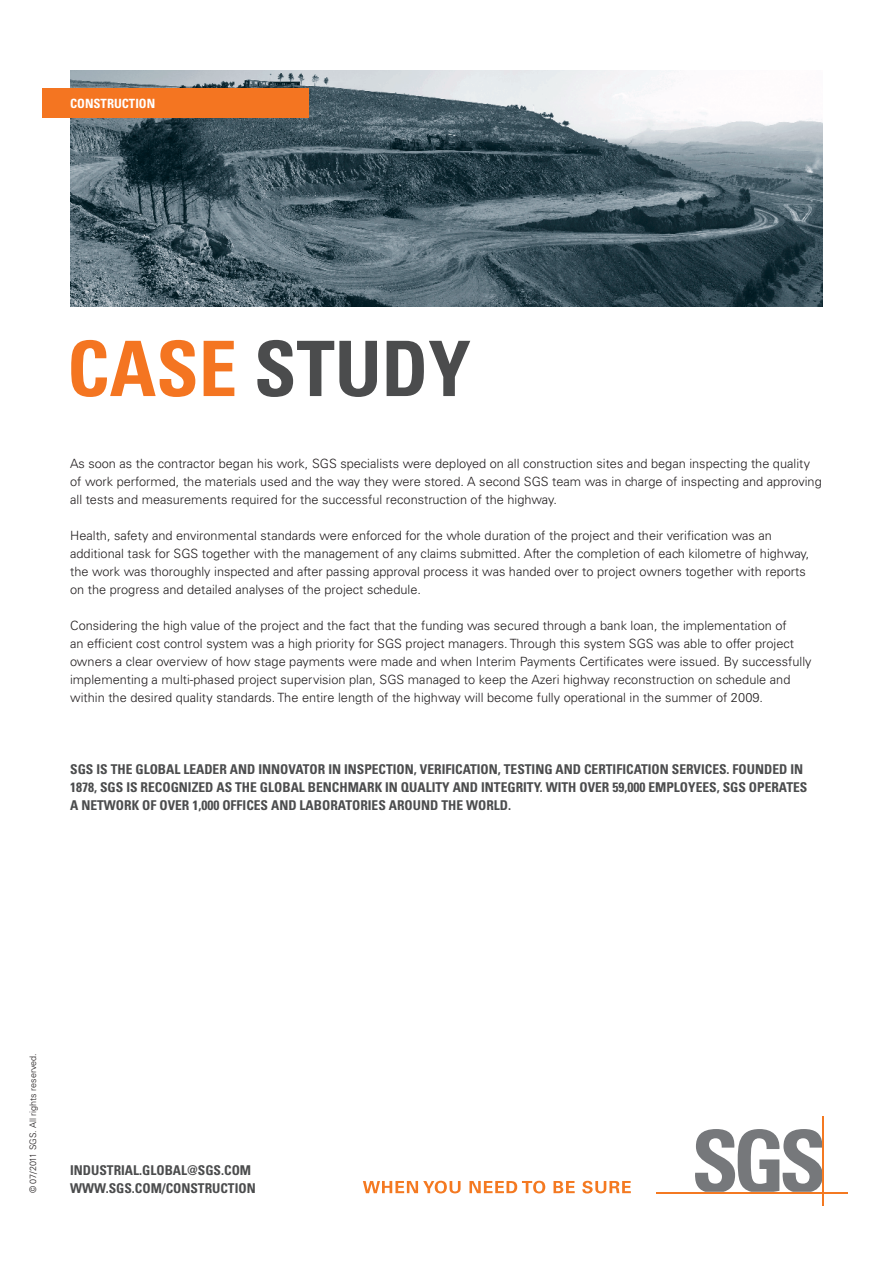
<style>
.page{position:relative;width:893px;height:1263px;background:#fff}
.page>*{position:absolute;margin:0;border:0;box-sizing:border-box;transform-origin:0 0}
.t1{font:700 condensed 76.5px "Univers LT Std";color:#4b4c4d}
.t2{font:700 condensed 13.5px/18px "Univers LT Std";color:#4b4c4d}
.t3{font:300 12.75px/18px "Univers LT Std";color:#231f20}
.t4{font:700 condensed 12.75px "Univers LT Std";color:#fff}
.t5{font:300 9px "Univers LT Std";color:#231f20}
.s1{color:#f47521}
</style>
<div class="page">
<img style="left:70px;top:70px;width:753px;height:236px">
<svg style="left:363px;top:1181px;width:98px;height:12px"></svg>
<svg style="left:469px;top:1181px;width:76px;height:12px"></svg>
<svg style="left:553px;top:1181px;width:22px;height:12px"></svg>
<svg style="left:582px;top:1181px;width:49px;height:12px"></svg>
<svg style="left:695px;top:1129px;width:127px;height:63px"></svg>
<hr style="left:656px;top:1192px;width:192px;height:1px;background:#f47921">
<hr style="left:822px;top:1117px;width:2px;height:89px;background:#f47921">
<div style="left:43px;top:88px;width:266px;height:30px;background:#f47521"></div>
<p class="t4" style="left:70px;top:96px;width:87px">CONSTRUCTION</p>
<h1 class="t1" style="left:67px;top:322px;width:405px"><span class="s1">CASE</span> STUDY</h1>
<p class="t3" style="left:70px;top:454px;width:753px">As soon as the contractor began his work, SGS specialists were deployed on all construction sites and began inspecting the quality of work performed, the materials used and the way they were stored. A second SGS team was in charge of inspecting and approving all tests and measurements required for the successful reconstruction of the highway.</p>
<p class="t3" style="left:70px;top:527px;width:741px">Health, safety and environmental standards were enforced for the whole duration of the project and their verification was an additional task for SGS together with the management of any claims submitted. After the completion of each kilometre of highway, the work was thoroughly inspected and after passing approval process it was handed over to project owners together with reports on the progress and detailed analyses of the project schedule.</p>
<p class="t3" style="left:70px;top:617px;width:743px">Considering the high value of the project and the fact that the funding was secured through a bank loan, the implementation of<br>an efficient cost control system was a high priority for SGS project managers. Through this system SGS was able to offer project owners a clear overview of how stage payments were made and when Interim Payments Certificates were issued. By successfully implementing a multi-phased project supervision plan, SGS managed to keep the Azeri highway reconstruction on schedule and within the desired quality standards. The entire length of the highway will become fully operational in the summer of 2009.</p>
<p class="t2" style="left:70px;top:760px;width:128px">SGS IS THE GLOBAL LEADE</p>
<p class="t2" style="left:219px;top:760px;width:293px">R AND INNOVATOR IN INSPECTION, VERIFICATION, TEST</p>
<p class="t2" style="left:532px;top:760px;width:241px">ING AND CERTIFICATION SERVICES. FOUNDED</p>
<p class="t2" style="left:790px;top:760px;width:14px">IN</p>
<p class="t2" style="left:70px;top:778px;width:626px">1878, SGS IS RECOGNIZED AS THE GLOBAL BENCHMARK IN QUALITY AND INTEGRITY. WITH OVER 59,000 EMPLOYEES</p>
<p class="t2" style="left:717px;top:778px;width:71px">, SGS OPERATES</p>
<p class="t2" style="left:70px;top:796px;width:185px">A NETWORK OF OVER 1,000 OFFICES</p>
<p class="t2" style="left:271px;top:796px;width:241px">AND LABORATORIES AROUND THE WORLD.</p>
<p class="t5" style="left:28px;top:1193px;width:142px;rotate:-90deg">© 07/2011 SGS. All rights reserved.</p>
<p class="t2" style="left:70px;top:1161px;width:187px;text-indent:44px">RIAL.GLOBAL@SGS.COM<br>WWW.SGS.COM/CONSTRUCTION</p>
<p class="t2" style="left:70px;top:1161px;width:22px">INDUST</p>
</div>
